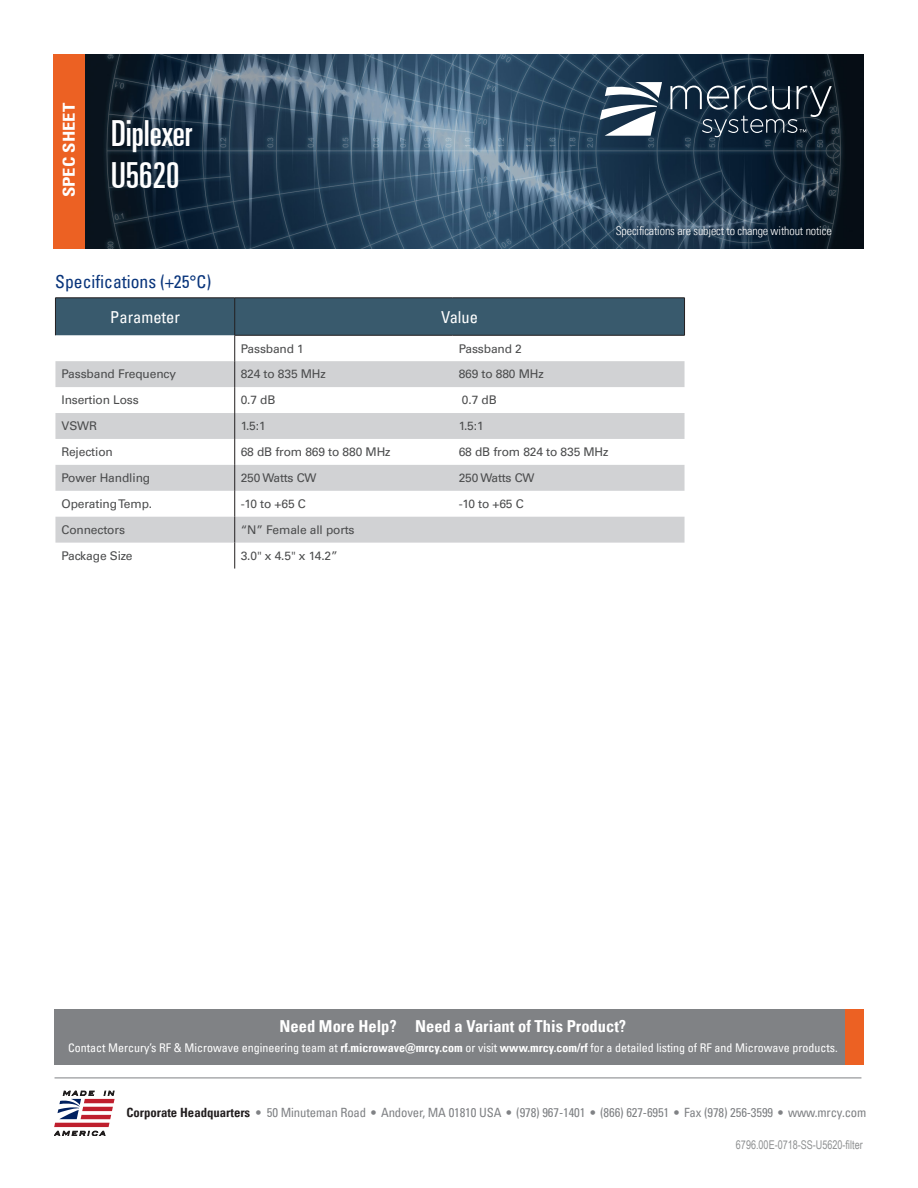
<style>
.page{position:relative;width:918px;height:1188px;background:#fff}
.page>*{position:absolute;margin:0;border:0;box-sizing:border-box;transform-origin:0 0}
.t1{font:36px/42px "Univers LT Pro Ult Cond";color:#fff}
.t2{font:condensed 18px "Univers LT Pro";color:#08347b}
.t3{font:700 condensed 16.5px "Univers LT Pro";color:#fff}
.t4{font:condensed 16.5px "Univers LT Pro";color:#fff}
.t5{font:700 condensed 16.5px "Univers LT Pro";color:#fff;scale:1.13 1}
.t6{font:condensed 12.75px "Univers LT Pro";letter-spacing:-.01em;color:#808285}
.t7{font:12px "Univers LT Pro 55 Roman";letter-spacing:-.01em;color:#4b4c4d}
.t8{font:condensed 12px "Univers LT Pro";color:#fff}
.t9{font:300 condensed 12px "Univers LT Pro";letter-spacing:-.01em;color:#fff}
.t10{font:12px "Arial Narrow";color:#8e9091;scale:.92 1}
.s1{font-weight:700}
.s2{font-weight:700;color:#231f20}
</style>
<div class="page">
<img style="left:85px;top:54px;width:779px;height:194px">
<div style="left:53px;top:54px;width:32px;height:194px;background:#ec6123"></div>
<svg style="left:600px;top:82px;width:62px;height:54px"></svg>
<svg style="left:670px;top:86px;width:162px;height:51px;background:#2c3d4d"></svg>
<hr style="left:55px;top:1078px;width:806px;height:1px;background:#808285">
<svg style="left:54px;top:1091px;width:61px;height:45px"></svg>
<div style="left:55px;top:1010px;width:790px;height:55px;background:#808285"></div>
<div style="left:845px;top:1010px;width:19px;height:55px;background:#ec6123"></div>
<svg style="left:55px;top:299px;width:630px;height:270px"></svg>
<hr style="left:235px;top:298px;width:218px;height:1px;background:#231f20">
<hr style="left:234px;top:298px;width:1px;height:37px;background:#231f20">
<hr style="left:453px;top:298px;width:232px;height:1px;background:#231f20">
<hr style="left:684px;top:298px;width:1px;height:37px;background:#231f20">
<hr style="left:235px;top:335px;width:218px;height:1px;background:#231f20">
<hr style="left:453px;top:335px;width:232px;height:1px;background:#231f20">
<hr style="left:55px;top:298px;width:180px;height:1px;background:#231f20">
<hr style="left:55px;top:298px;width:1px;height:37px;background:#231f20">
<h3 class="t5" style="left:59px;top:197px;width:85px;rotate:-90deg">SPEC SHEET</h3>
<h1 class="t1" style="left:111px;top:110px;width:82px">Diplexer<br>U5620</h1>
<p class="t9" style="left:616px;top:223px;width:217px">Specifications are subject to change without notice</p>
<h2 class="t2" style="left:55px;top:271px;width:158px">Specifications (+25°C)</h2>
<h3 class="t4" style="left:110px;top:306px;width:71px">Parameter</h3>
<h3 class="t4" style="left:441px;top:306px;width:38px">Value</h3>
<p class="t7" style="left:241px;top:340px;width:65px">Passband 1</p>
<p class="t7" style="left:459px;top:340px;width:65px">Passband 2</p>
<p class="t7" style="left:61px;top:366px;width:116px">Passband Frequency</p>
<p class="t7" style="left:241px;top:366px;width:87px">824 to 835 MHz</p>
<p class="t7" style="left:459px;top:366px;width:87px">869 to 880 MHz</p>
<p class="t7" style="left:61px;top:392px;width:79px">Insertion Loss</p>
<p class="t7" style="left:241px;top:392px;width:36px">0.7 dB</p>
<p class="t7" style="left:462px;top:392px;width:36px">0.7 dB</p>
<p class="t7" style="left:61px;top:418px;width:37px">VSWR</p>
<p class="t7" style="left:241px;top:418px;width:27px">1.5:1</p>
<p class="t7" style="left:459px;top:418px;width:27px">1.5:1</p>
<p class="t7" style="left:61px;top:444px;width:53px">Rejection</p>
<p class="t7" style="left:241px;top:444px;width:151px">68 dB from 869 to 880 MHz</p>
<p class="t7" style="left:459px;top:444px;width:151px">68 dB from 824 to 835 MHz</p>
<p class="t7" style="left:61px;top:470px;width:90px">Power Handling</p>
<p class="t7" style="left:241px;top:470px;width:77px">250 Watts CW</p>
<p class="t7" style="left:459px;top:470px;width:77px">250 Watts CW</p>
<p class="t7" style="left:61px;top:496px;width:92px">Operating Temp.</p>
<p class="t7" style="left:241px;top:496px;width:67px">-10 to +65 C</p>
<p class="t7" style="left:459px;top:496px;width:67px">-10 to +65 C</p>
<p class="t7" style="left:61px;top:521px;width:65px">Connectors</p>
<p class="t7" style="left:241px;top:521px;width:115px">“N” Female all ports</p>
<p class="t7" style="left:61px;top:547px;width:73px">Package Size</p>
<p class="t7" style="left:241px;top:547px;width:99px">3.0" x 4.5" x 14.2”</p>
<h3 class="t3" style="left:280px;top:1016px;width:348px">Need More Help? Need a Variant of This Product?</h3>
<p class="t8" style="left:68px;top:1040px;width:771px">Contact Mercury’s RF &amp; Microwave engineering team at <span class="s1">rf.microwave@mrcy.com</span> or visit <span class="s1">www.mrcy.com/rf</span> for a detailed listing of RF and Microwave products.</p>
<p class="t6" style="left:126px;top:1104px;width:742px"><span class="s2">Corporate Headquarters</span> <span class="s1">•</span> 50 Minuteman Road • Andover, MA 01810 USA • (978) 967-1401 • (866) 627-6951 • Fax (978) 256-3599 • www.mrcy.com</p>
<p class="t10" style="left:736px;top:1136px;width:139px">6796.00E-0718-SS-U5620-filter</p>
</div>
